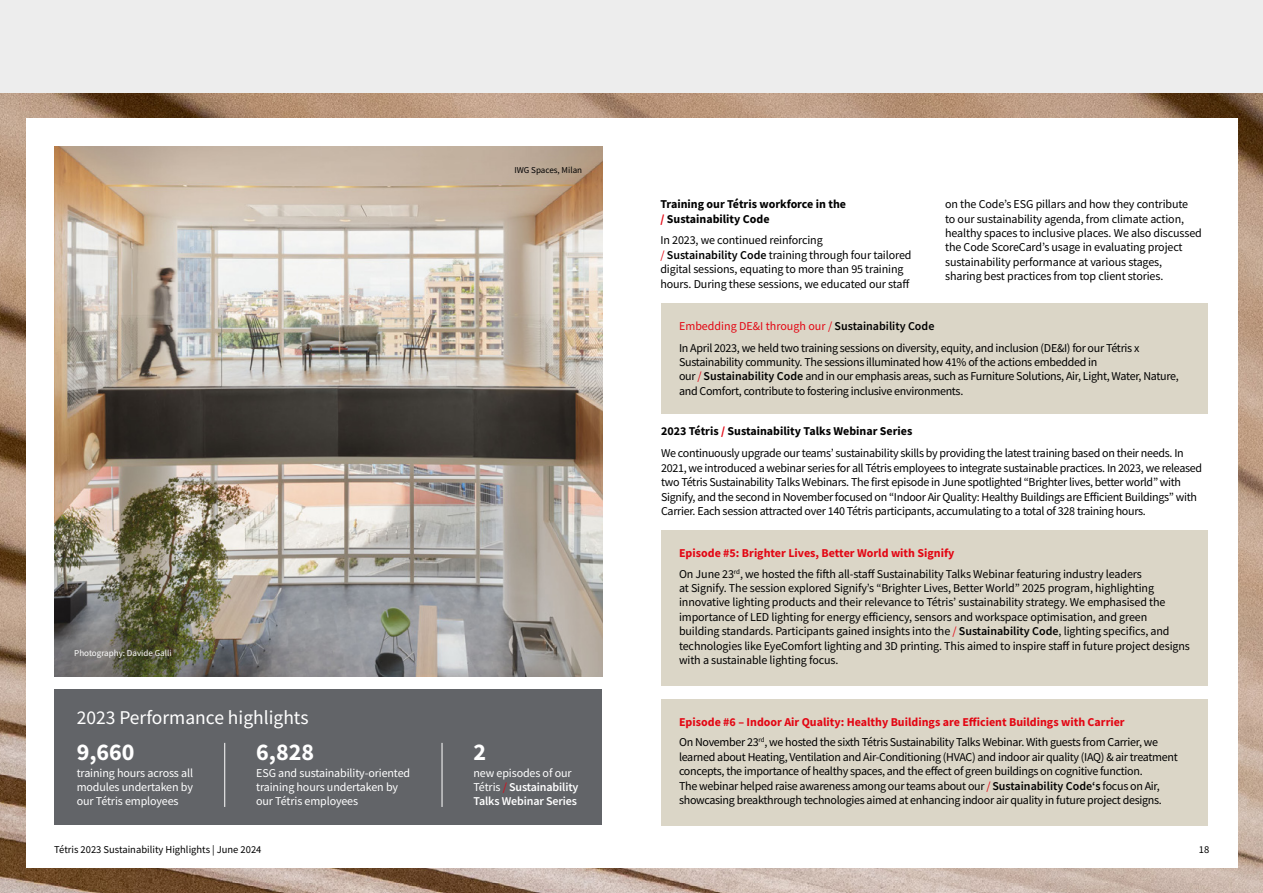
<style>
.page{position:relative;width:1263px;height:893px;background:#fff}
.page>*{position:absolute;margin:0;border:0;box-sizing:border-box;transform-origin:0 0}
.t1{font:700 24px "Source Sans Pro";color:#fff}
.t2{font:19.5px "Source Sans Pro";color:#fff}
.t3{font:12px/14.4px "Source Sans Pro";letter-spacing:-.025em;color:#000}
.t4{font:12px/14.4px "Source Sans Pro";letter-spacing:-.01em;color:#fff;text-align:justify}
.t5{font:600 12px/14.4px "Source Sans Pro";letter-spacing:-.01em;color:#fff}
.t6{font:700 12px/14.4px "Source Sans Pro";color:#000}
.t7{font:10.5px "Source Sans Pro";color:#000}
.t8{font:9px "Source Sans Pro";color:#fff}
.t9{font:9px "Source Sans Pro";color:#000}
.s1{font-weight:400}
.s2{font-weight:400;color:#e30613}
.s3{color:#e30613}
.s4{font-weight:600}
.s5{font-weight:700}
.s6{font-weight:700;color:#e30613}
</style>
<div class="page">
<img style="left:0;top:92px;width:1263px;height:801px">
<div style="left:26px;top:118px;width:1211px;height:749px;background:#fff"></div>
<div style="left:661px;top:303px;width:547px;height:111px;background:#dbd6c7"></div>
<div style="left:661px;top:530px;width:547px;height:155px;background:#dbd6c7"></div>
<div style="left:661px;top:699px;width:547px;height:126px;background:#dbd6c7"></div>
<div style="left:54px;top:690px;width:548px;height:135px;background:#626468"></div>
<hr style="left:224px;top:743px;width:1px;height:64px;background:#fff">
<hr style="left:442px;top:743px;width:1px;height:64px;background:#fff">
<img style="left:54px;top:146px;width:548px;height:530px">
<div style="left:0;top:0;width:1263px;height:92px;background:#ededed"></div>
<p class="t9" style="left:514px;top:164px;width:69px">IWG Spaces, Milan</p>
<p class="t8" style="left:74px;top:647px;width:99px">Photography: Davide Galli</p>
<h2 class="t2" style="left:77px;top:705px;width:233px">2023 Performance highlights</h2>
<p class="t4" style="left:77px;top:765px;width:118px">training hours across all modules undertaken by our Tétris employees</p>
<h1 class="t1" style="left:77px;top:735px;width:59px">9,660</h1>
<h1 class="t1" style="left:256px;top:735px;width:59px">6,828</h1>
<p class="t4" style="left:256px;top:765px;width:155px;text-align:left">ESG and sustainability-oriented training hours undertaken by our Tétris employees</p>
<h1 class="t1" style="left:473px;top:735px;width:14px">2</h1>
<p class="t5" style="left:473px;top:765px;width:107px"><span class="s1">new episodes of our<br>Tétris</span> <span class="s2">/</span> Sustainability<br>Talks Webinar Series</p>
<p class="t6" style="left:660px;top:197px;width:187px">Training our Tétris workforce in the <span class="s3">/</span> Sustainability Code</p>
<p class="t3" style="left:660px;top:233px;width:253px">In 2023, we continued reinforcing<br><span class="s3">/</span> <span class="s4">Sustainability Code</span> training through four tailored digital sessions, equating to more than 95 training hours. During these sessions, we educated our staff</p>
<p class="t3" style="left:945px;top:197px;width:258px">on the Code’s ESG pillars and how they contribute<br>to our sustainability agenda, from climate action, healthy spaces to inclusive places. We also discussed the Code ScoreCard’s usage in evaluating project sustainability performance at various stages,<br>sharing best practices from top client stories.</p>
<p class="t3" style="left:679px;top:315px;width:462px;line-height:21.9px"><span class="s3">Embedding DE&amp;I through our /</span> <span class="s4">Sustainability Code<br></span>In April 2023, we held two training sessions on diversity, equity, and inclusion (DE&amp;I) for our Tétris x</p>
<p class="t3" style="left:679px;top:355px;width:501px">Sustainability community. The sessions illuminated how 41% of the actions embedded in<br>our <span class="s3">/</span> <span class="s4">Sustainability Code</span> and in our emphasis areas, such as Furniture Solutions, Air, Light, Water, Nature, and Comfort, contribute to fostering inclusive environments.</p>
<p class="t3" style="left:661px;top:420px;width:524px;line-height:21.9px"><span class="s5">2023 Tétris</span> <span class="s6">/</span> <span class="s5">Sustainability Talks Webinar Series<br></span>We continuously upgrade our teams’ sustainability skills by providing the latest training based on their needs. In</p>
<p class="t3" style="left:661px;top:460px;width:543px">2021, we introduced a webinar series for all Tétris employees to integrate sustainable practices. In 2023, we released two Tétris Sustainability Talks Webinars. The first episode in June spotlighted “Brighter lives, better world” with Signify, and the second in November focused on “Indoor Air Quality: Healthy Buildings are Efficient Buildings” with Carrier. Each session attracted over 140 Tétris participants, accumulating to a total of 328 training hours.</p>
<p class="t3" style="left:679px;top:543px;width:464px;line-height:20.4px"><span class="s6">Episode #5: Brighter Lives, Better World with Signify<br></span>On June 23<sup>rd</sup>, we hosted the fifth all-staff Sustainability Talks Webinar featuring industry leaders</p>
<p class="t3" style="left:679px;top:581px;width:512px">at Signify. The session explored Signify’s “Brighter Lives, Better World” 2025 program, highlighting innovative lighting products and their relevance to Tétris’ sustainability strategy. We emphasised the importance of LED lighting for energy efficiency, sensors and workspace optimisation, and green building standards. Participants gained insights into the <span class="s3">/</span> <span class="s4">Sustainability Code</span>, lighting specifics, and technologies like EyeComfort lighting and 3D printing. This aimed to inspire staff in future project designs with a sustainable lighting focus.</p>
<p class="t3" style="left:679px;top:712px;width:480px;line-height:20.4px"><span class="s6">Episode #6 – Indoor Air Quality: Healthy Buildings are Efficient Buildings with Carrier<br></span>On November 23<sup>rd</sup>, we hosted the sixth Tétris Sustainability Talks Webinar. With guests from Carrier, we</p>
<p class="t3" style="left:679px;top:749px;width:500px">learned about Heating, Ventilation and Air-Conditioning (HVAC) and indoor air quality (IAQ) &amp; air treatment concepts, the importance of healthy spaces, and the effect of green buildings on cognitive function.<br>The webinar helped raise awareness among our teams about our <span class="s3">/</span> <span class="s4">Sustainability Code‘s</span> focus on Air, showcasing breakthrough technologies aimed at enhancing indoor air quality in future project designs.</p>
<p class="t7" style="left:54px;top:842px;width:209px">Tétris 2023 Sustainability Highlights | June 2024</p>
<p class="t7" style="left:1199px;top:842px;width:12px">18</p>
</div>
